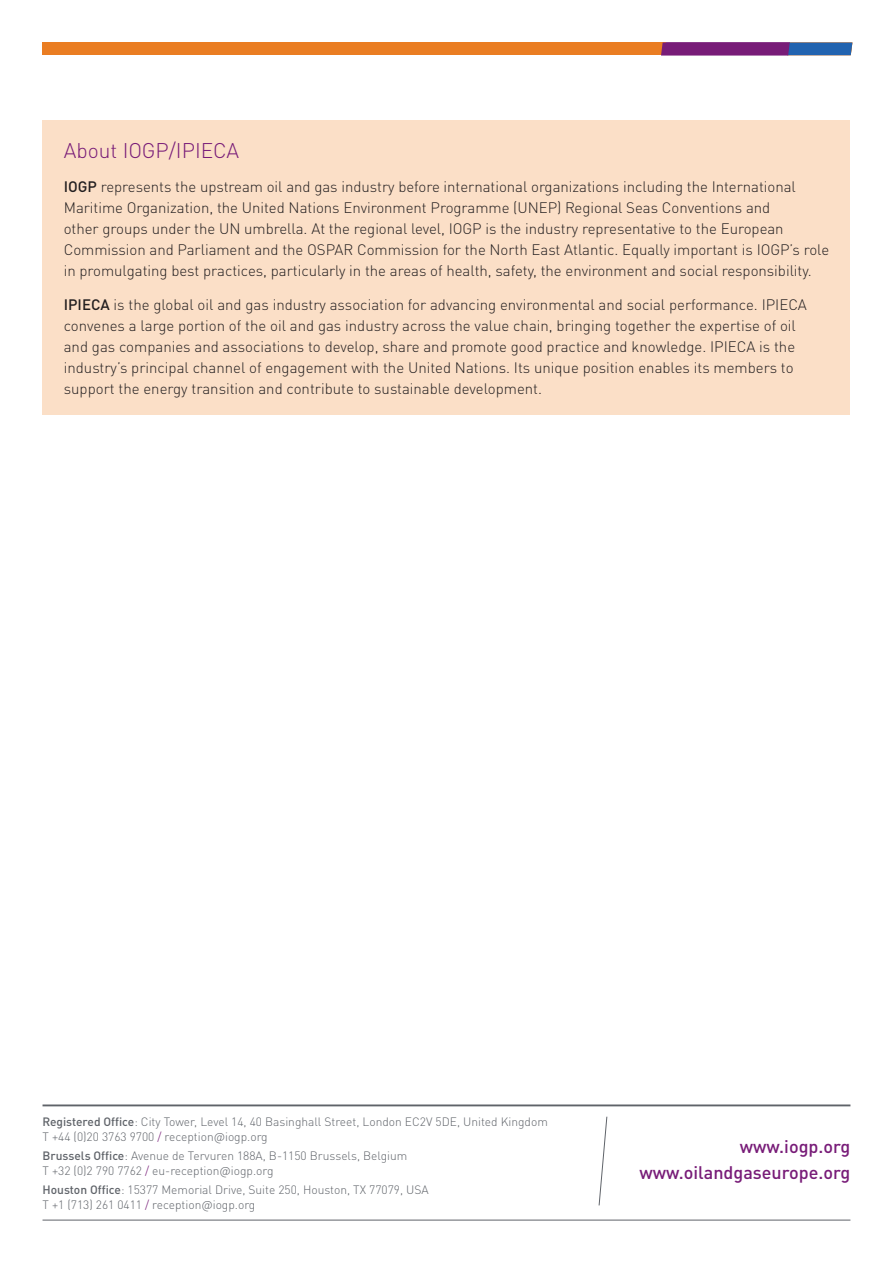
<style>
.page{position:relative;width:893px;height:1263px;background:#fff}
.page>*{position:absolute;margin:0;border:0;box-sizing:border-box;transform-origin:0 0}
.t1{font:300 21px "DIN Pro";color:#781c78}
.t2{font:500 18px/25.8px "DIN Pro";color:#781c78;text-align:right}
.t3{font:300 15px/21px "DIN Pro";color:#231f20}
.t4{font:300 12px/15px "DIN Pro";color:#5f6369}
.s1{font-weight:500}
.s2{color:#781c78}
</style>
<div class="page">
<div style="left:43px;top:121px;width:807px;height:294px;background:#fbdfc7"></div>
<div style="left:43px;top:43px;width:623px;height:12px;background:#ea7d22"></div>
<svg style="left:661px;top:43px;width:191px;height:12px;background:#5c348a"></svg>
<hr style="left:43px;top:1104px;width:807px;height:2px;background:#5f6369">
<hr style="left:43px;top:1220px;width:807px;height:1px;background:#5f6369">
<svg style="left:598px;top:1116px;width:10px;height:90px"></svg>
<h1 class="t1" style="left:64px;top:134px;width:177px">About IOGP/IPIECA</h1>
<p class="t3" style="left:64px;top:175px;width:767px"><span class="s1">IOGP</span> represents the upstream oil and gas industry before international organizations including the International Maritime Organization, the United Nations Environment Programme (UNEP) Regional Seas Conventions and<br>other groups under the UN umbrella. At the regional level, IOGP is the industry representative to the European Commission and Parliament and the OSPAR Commission for the North East Atlantic. Equally important is IOGP’s role in promulgating best practices, particularly in the areas of health, safety, the environment and social responsibility.</p>
<p class="t3" style="left:64px;top:292px;width:745px"><span class="s1">IPIECA</span> is the global oil and gas industry association for advancing environmental and social performance. IPIECA convenes a large portion of the oil and gas industry across the value chain, bringing together the expertise of oil and gas companies and associations to develop, share and promote good practice and knowledge. IPIECA is the industry’s principal channel of engagement with the United Nations. Its unique position enables its members to support the energy transition and contribute to sustainable development.</p>
<p class="t4" style="left:43px;top:1113px;width:507px"><span class="s1">Registered Office</span>: City Tower, Level 14, 40 Basinghall Street, London EC2V 5DE, United Kingdom<br>T +44 (0)20 3763 9700 <span class="s2">/</span> reception@iogp.org</p>
<p class="t4" style="left:43px;top:1147px;width:366px"><span class="s1">Brussels Office</span>: Avenue de Tervuren 188A, B-1150 Brussels, Belgium<br>T +32 (0)2 790 7762 <span class="s2">/</span> eu-reception@iogp.org</p>
<p class="t4" style="left:43px;top:1181px;width:388px"><span class="s1">Houston Office</span>: 15377 Memorial Drive, Suite 250, Houston, TX 77079, USA<br>T +1 (713) 261 0411 <span class="s2">/</span> reception@iogp.org</p>
<p class="t2" style="left:639px;top:1131px;width:213px">www.iogp.org www.oilandgaseurope.org</p>
</div>
